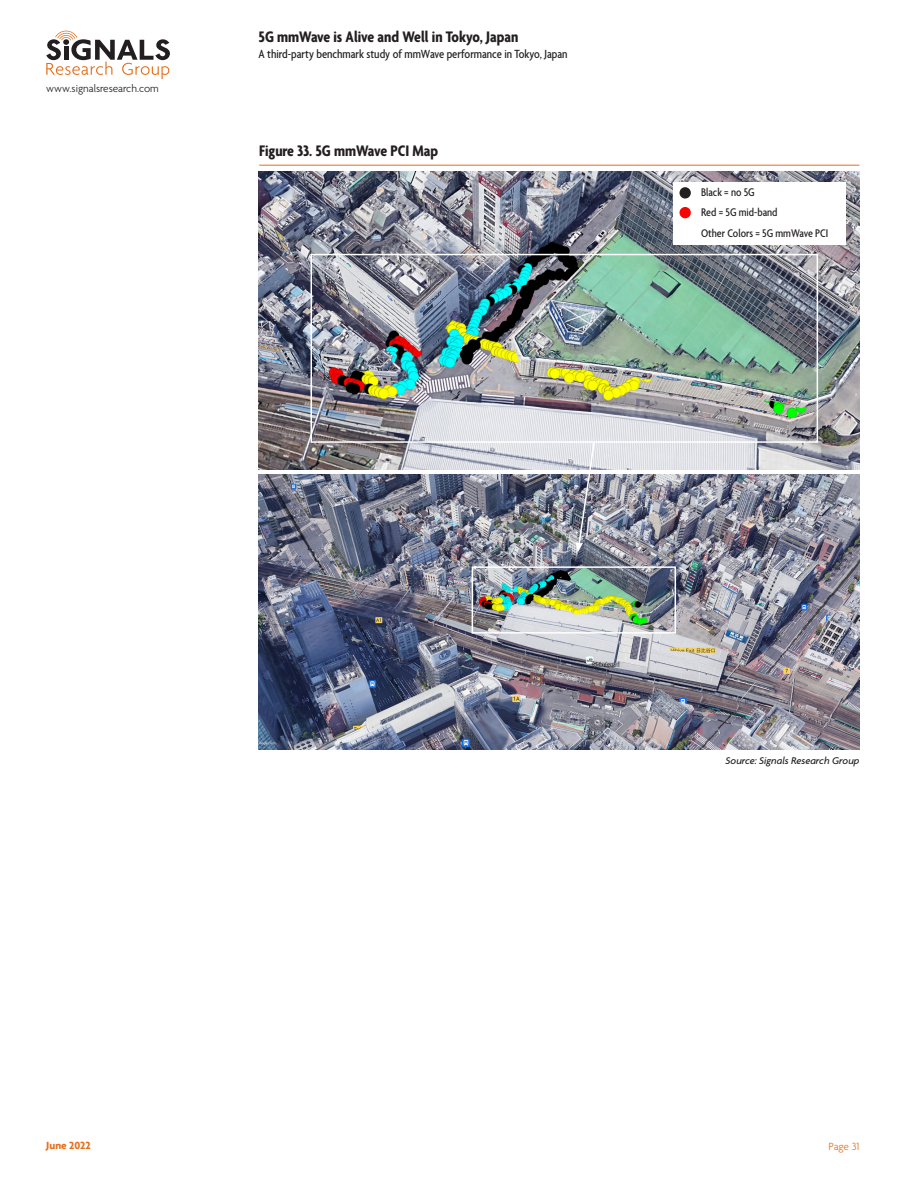
<style>
.page{position:relative;width:918px;height:1188px;background:#fff}
.page>*{position:absolute;margin:0;border:0;box-sizing:border-box;transform-origin:0 0}
.t1{font:700 condensed 16.5px "Agenda";color:#231f20}
.t2{font:500 condensed 12.75px "Agenda";color:#231f20}
.t3{font:500 condensed 12px/20.4px "Agenda";color:#231f20}
.t4{font:300 11.25px "Agenda";color:#231f20}
.t5{font:700 11.25px "Agenda";color:#e4701e}
.t6{font:300 11.25px "Agenda";letter-spacing:-.005em;color:#e4701e}
.t7{font:italic 500 10.5px "Agenda";color:#231f20}
</style>
<div class="page">
<svg style="left:46px;top:30px;width:124px;height:49px"></svg>
<hr style="left:259px;top:165px;width:601px;height:1px;background:#e4701e">
<img style="left:259px;top:475px;width:601px;height:274px">
<img style="left:259px;top:171px;width:601px;height:299px">
<div style="left:310px;top:254px;width:508px;height:189px;border:2px solid #fff"></div>
<div style="left:472px;top:566px;width:204px;height:68px;border:2px solid #fff"></div>
<svg style="left:576px;top:441px;width:20px;height:112px;background:#9fa2ad"></svg>
<div style="left:673px;top:182px;width:173px;height:63px;background:#fff"></div>
<div style="left:679px;top:187px;width:12px;height:12px;background:#231f20;border-radius:50%"></div>
<div style="left:679px;top:207px;width:12px;height:11px;background:#f70303;border-radius:50%"></div>
<p class="t4" style="left:46px;top:82px;width:114px">www.signalsresearch.com</p>
<p class="t1" style="left:259px;top:28px;width:261px">5G mmWave is Alive and Well in Tokyo, Japan</p>
<p class="t2" style="left:259px;top:47px;width:311px">A third-party benchmark study of mmWave performance in Tokyo, Japan</p>
<p class="t1" style="left:259px;top:142px;width:181px">Figure 33. 5G mmWave PCI Map</p>
<p class="t3" style="left:701px;top:182px;width:129px">Black = no 5G<br>Red = 5G mid-band<br>Other Colors = 5G mmWave PCI</p>
<p class="t7" style="left:726px;top:754px;width:135px">Source: Signals Research Group</p>
<p class="t5" style="left:46px;top:1140px;width:46px">June 2022</p>
<p class="t6" style="left:829px;top:1140px;width:32px">Page 31</p>
</div>
